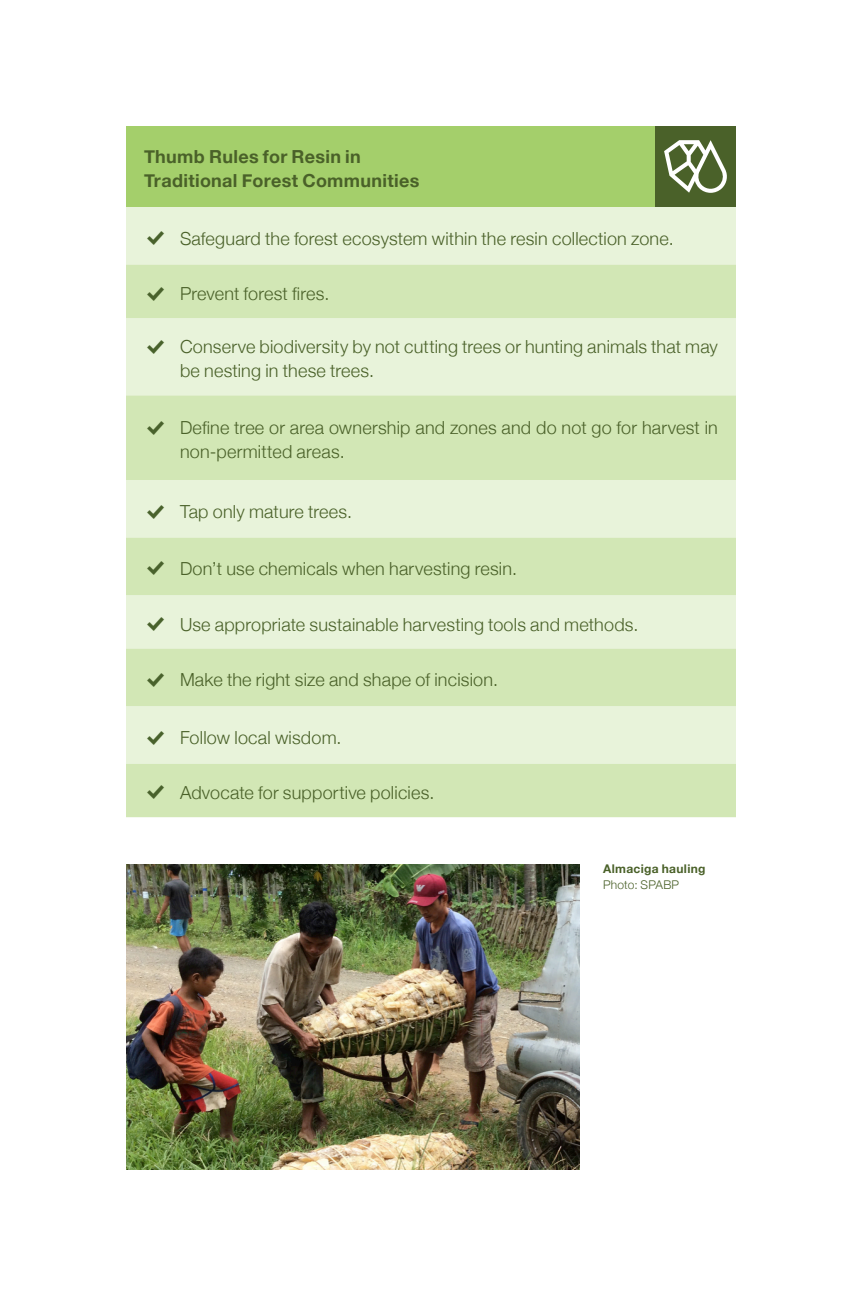
<style>
.page{position:relative;width:864px;height:1296px;background:#fff}
.page>*{position:absolute;margin:0;border:0;box-sizing:border-box;transform-origin:0 0}
.t1{font:24px "Modern Pictograms";color:#49622c}
.t2{font:300 18px/24px "Helvetica Neue";letter-spacing:.01em;color:#4a6129}
.t3{font:700 18px "Helvetica Neue";letter-spacing:.02em;color:#4a6129}
.t4{font:700 12px "Helvetica Neue";letter-spacing:.03em;color:#4a6129}
.t5{font:300 12px "Helvetica Neue";letter-spacing:.02em;color:#4a6129}
</style>
<div class="page">
<div style="left:126px;top:126px;width:610px;height:81px;background:#a4cf6b"></div>
<div style="left:126px;top:207px;width:610px;height:58px;background:#e8f3da"></div>
<svg style="left:126px;top:265px;width:610px;height:552px;background:#dbecc5"></svg>
<div style="left:655px;top:126px;width:81px;height:81px;background:#4a6129"></div>
<svg style="left:664px;top:140px;width:63px;height:53px"></svg>
<img style="left:126px;top:864px;width:453px;height:306px">
<p class="t3" style="left:144px;top:143px;width:218px">Thumb Rules for Resin in</p>
<p class="t3" style="left:144px;top:167px;width:277px">Traditional Forest Communities</p>
<p class="t1" style="left:145px;top:226px;width:21px">%</p>
<p class="t1" style="left:145px;top:282px;width:21px">%</p>
<p class="t1" style="left:145px;top:335px;width:21px">%</p>
<p class="t1" style="left:145px;top:416px;width:21px">%</p>
<p class="t2" style="left:180px;top:225px;width:495px">Safeguard the forest ecosystem within the resin collection zone.</p>
<p class="t2" style="left:180px;top:280px;width:151px">Prevent forest fires.</p>
<p class="t2" style="left:180px;top:334px;width:539px">Conserve biodiversity by not cutting trees or hunting animals that may be nesting in these trees.</p>
<p class="t2" style="left:180px;top:415px;width:539px">Define tree or area ownership and zones and do not go for harvest in non-permitted areas.</p>
<p class="t1" style="left:145px;top:499px;width:21px">%</p>
<p class="t2" style="left:180px;top:498px;width:174px">Tap only mature trees.</p>
<p class="t1" style="left:145px;top:556px;width:21px">%</p>
<p class="t1" style="left:145px;top:612px;width:21px">%</p>
<p class="t1" style="left:145px;top:668px;width:21px">%</p>
<p class="t2" style="left:180px;top:555px;width:339px">Don’t use chemicals when harvesting resin.</p>
<p class="t2" style="left:180px;top:611px;width:460px">Use appropriate sustainable harvesting tools and methods.</p>
<p class="t2" style="left:180px;top:666px;width:320px">Make the right size and shape of incision.</p>
<p class="t1" style="left:145px;top:726px;width:21px">%</p>
<p class="t2" style="left:180px;top:724px;width:163px">Follow local wisdom.</p>
<p class="t1" style="left:145px;top:780px;width:21px">%</p>
<p class="t2" style="left:180px;top:779px;width:256px">Advocate for supportive policies.</p>
<p class="t4" style="left:603px;top:859px;width:104px">Almaciga hauling</p>
<p class="t5" style="left:603px;top:875px;width:78px">Photo: SPABP</p>
</div>
